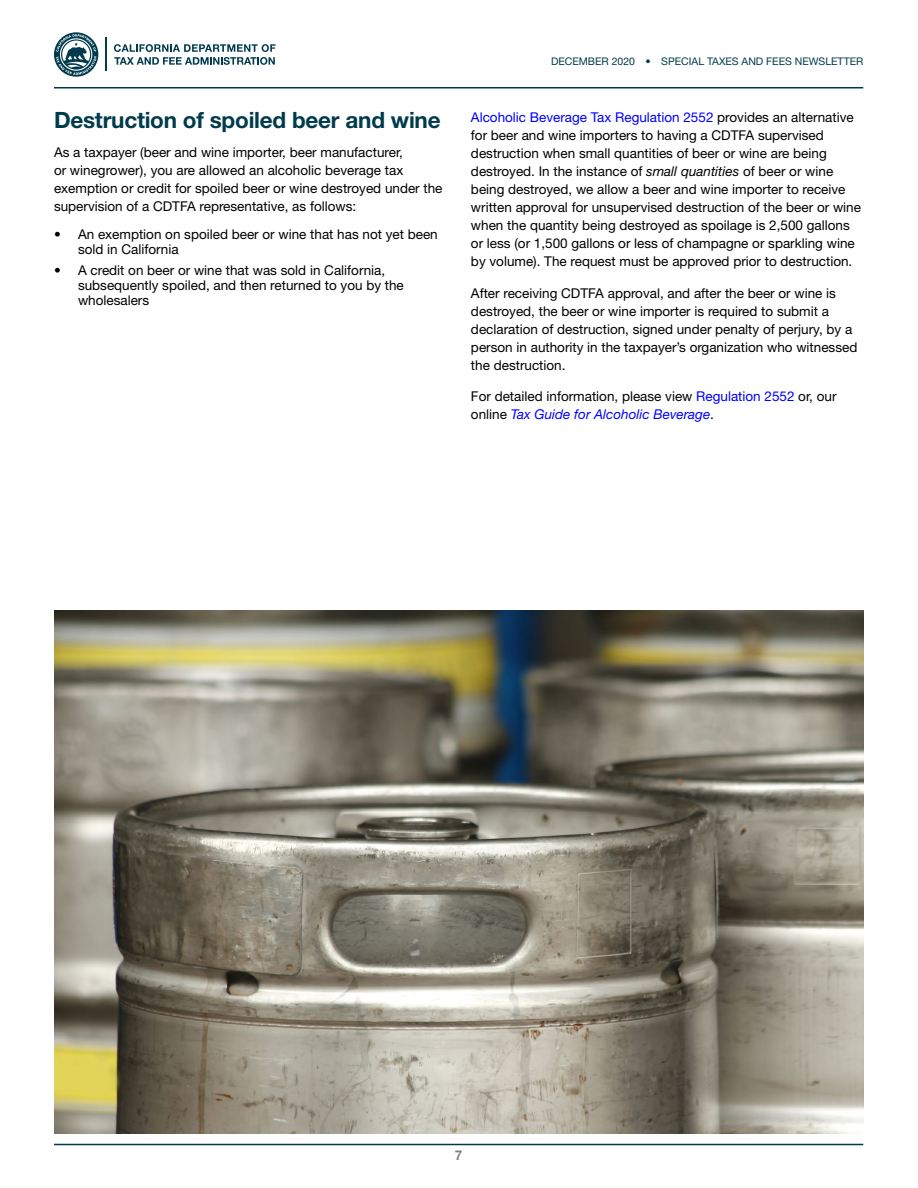
<style>
.page{position:relative;width:918px;height:1188px;background:#fff}
.page>*{position:absolute;margin:0;border:0;box-sizing:border-box;transform-origin:0 0}
.t1{font:700 22.5px "Helvetica Neue LT Std";letter-spacing:-.01em;color:#003b4c}
.t2{font:13.5px/18px "Helvetica Neue LT Std";color:#000}
.t3{font:700 13.5px "Helvetica Neue LT Std";color:#808285}
.t4{font:10.5px "Helvetica Neue LT Std";color:#003b4d}
.s1{font-weight:500}
.s2{color:#00f}
.s3{font-style:italic}
.s4{font-style:italic;color:#00f}
</style>
<div class="page">
<hr style="left:54px;top:1144px;width:809px;height:1px;background:#003b4d">
<img style="left:54px;top:610px;width:810px;height:524px">
<hr style="left:106px;top:38px;width:1px;height:33px;background:#003b4d">
<svg style="left:114px;top:44px;width:162px;height:21px"></svg>
<svg style="left:54px;top:32px;width:44px;height:45px"></svg>
<hr style="left:54px;top:87px;width:809px;height:1px;background:#003b4d">
<h3 class="t1" style="left:54px;top:107px;width:388px">Destruction of spoiled beer and wine</h3>
<p class="t2" style="left:54px;top:143px;width:390px">As a taxpayer (beer and wine importer, beer manufacturer,<br>or winegrower), you are allowed an alcoholic beverage tax exemption or credit for spoiled beer or wine destroyed under the supervision of a CDTFA representative, as follows:</p>
<p class="t2" style="left:78px;top:227px;width:361px;line-height:15px;text-indent:-24px">• An exemption on spoiled beer or wine that has not yet been sold in California</p>
<p class="t2" style="left:78px;top:263px;width:327px;line-height:15px;text-indent:-24px">• A credit on beer or wine that was sold in California, subsequently spoiled, and then returned to you by the wholesalers</p>
<p class="t4" style="left:551px;top:55px;width:314px">DECEMBER 2020 <span class="s1">•</span> SPECIAL TAXES AND FEES NEWSLETTER</p>
<p class="t2" style="left:471px;top:108px;width:392px"><span class="s2">Alcoholic Beverage Tax Regulation 2552</span> provides an alternative for beer and wine importers to having a CDTFA supervised destruction when small quantities of beer or wine are being destroyed. In the instance of <span class="s3">small quantities</span> of beer or wine being destroyed, we allow a beer and wine importer to receive written approval for unsupervised destruction of the beer or wine when the quantity being destroyed as spoilage is 2,500 gallons or less (or 1,500 gallons or less of champagne or sparkling wine by volume). The request must be approved prior to destruction.</p>
<p class="t2" style="left:471px;top:284px;width:388px">After receiving CDTFA approval, and after the beer or wine is destroyed, the beer or wine importer is required to submit a declaration of destruction, signed under penalty of perjury, by a person in authority in the taxpayer’s organization who witnessed the destruction.</p>
<p class="t2" style="left:471px;top:387px;width:367px">For detailed information, please view <span class="s2">Regulation 2552</span> or, our online <span class="s4">Tax Guide for Alcoholic Beverage</span>.</p>
<p class="t3" style="left:455px;top:1147px;width:9px">7</p>
</div>
